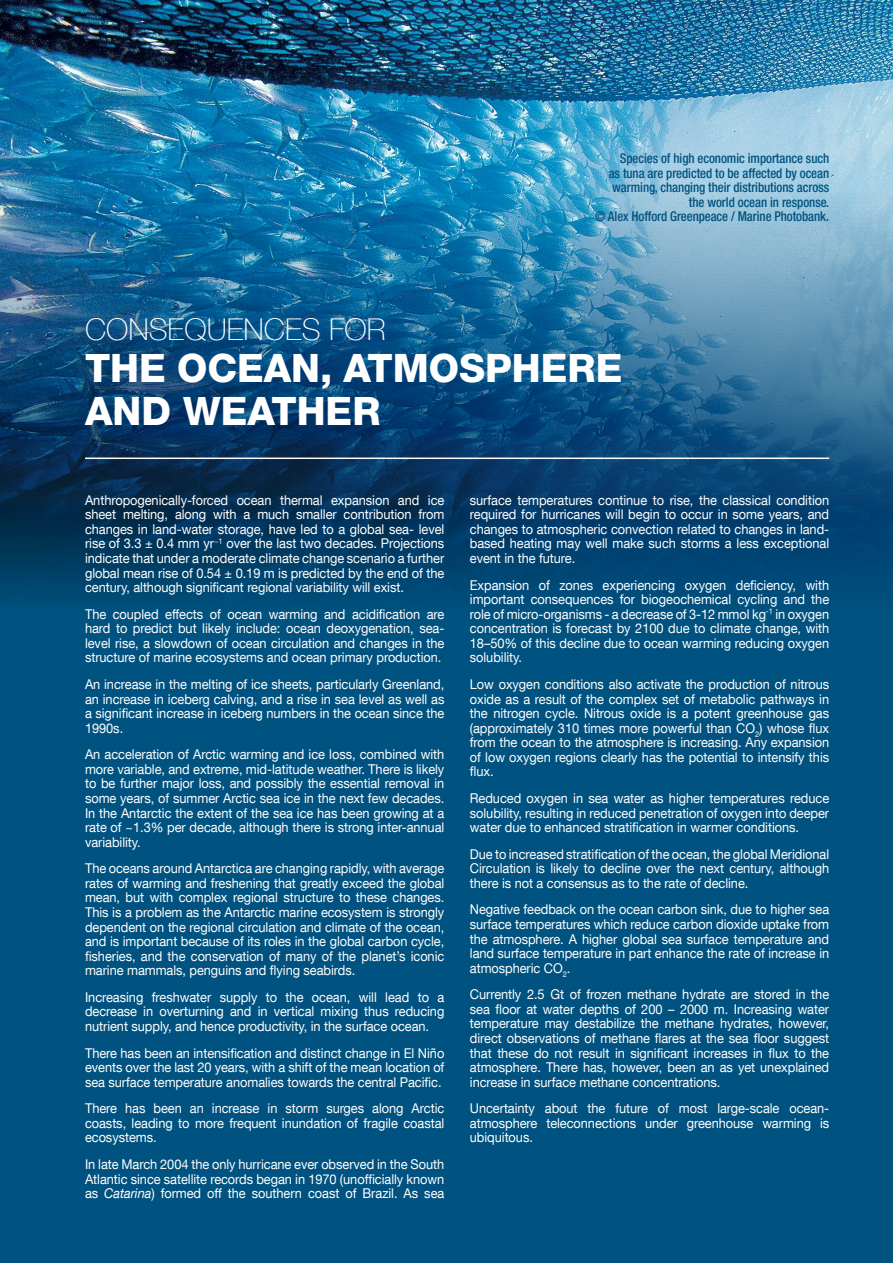
<style>
.page{position:relative;width:893px;height:1263px;background:#fff}
.page>*{position:absolute;margin:0;border:0;box-sizing:border-box;transform-origin:0 0}
.t1{font:800 39px/42.2px "Helvetica Neue LT Com";color:#fff}
.t2{font:100 30px "Helvetica Neue LT Com";color:#fff}
.t3{font:13.5px/14.5px "Helvetica Neue LT Com";letter-spacing:-.005em;color:#fff;text-align:justify;scale:.95 1}
.t4{font:500 condensed 13.5px/14.5px "Helvetica Neue LT Com";letter-spacing:-.005em;color:#005280;text-align:right;scale:.95 1}
.s1{font-style:italic}
</style>
<div class="page">
<div style="left:0;top:192px;width:893px;height:1071px;background:#005280"></div>
<img style="left:0;top:0;width:893px;height:599px">
<hr style="left:85px;top:457px;width:744px;height:2px;background:#fff">
<p class="t4" style="left:595px;top:151px;width:248px">Species of high economic importance such<br>as tuna are predicted to be affected by ocean warming, changing their distributions across the world ocean in response.<br>© Alex Hofford Greenpeace / Marine Photobank.</p>
<h2 class="t2" style="left:85px;top:312px;width:302px">CONSEQUENCES FOR</h2>
<h1 class="t1" style="left:85px;top:347px;width:539px">THE OCEAN, ATMOSPHERE<br>AND WEATHER</h1>
<p class="t3" style="left:85px;top:492px;width:380px">Anthropogenically-forced ocean thermal expansion and ice sheet melting, along with a much smaller contribution from changes in land-water storage, have led to a global sea- level rise of 3.3 ± 0.4 mm yr<sup>−1</sup> over the last two decades. Projections indicate that under a moderate climate change scenario a further global mean rise of 0.54 ± 0.19 m is predicted by the end of the century, although significant regional variability will exist.</p>
<p class="t3" style="left:85px;top:606px;width:380px">The coupled effects of ocean warming and acidification are hard to predict but likely include: ocean deoxygenation, sea&shy;level rise, a slowdown of ocean circulation and changes in the structure of marine ecosystems and ocean primary production.</p>
<p class="t3" style="left:85px;top:677px;width:380px">An increase in the melting of ice sheets, particularly Greenland, an increase in iceberg calving, and a rise in sea level as well as a significant increase in iceberg numbers in the ocean since the 1990s.</p>
<p class="t3" style="left:85px;top:747px;width:380px">An acceleration of Arctic warming and ice loss, combined with more variable, and extreme, mid-latitude weather. There is likely to be further major loss, and possibly the essential removal in some years, of summer Arctic sea ice in the next few decades.<br>In the Antarctic the extent of the sea ice has been growing at a rate of ~1.3% per decade, although there is strong inter-annual variability.</p>
<p class="t3" style="left:85px;top:861px;width:380px">The oceans around Antarctica are changing rapidly, with average rates of warming and freshening that greatly exceed the global mean, but with complex regional structure to these changes.<br>This is a problem as the Antarctic marine ecosystem is strongly dependent on the regional circulation and climate of the ocean, and is important because of its roles in the global carbon cycle, fisheries, and the conservation of many of the planet’s iconic marine mammals, penguins and flying seabirds.</p>
<p class="t3" style="left:85px;top:989px;width:380px">Increasing freshwater supply to the ocean, will lead to a decrease in overturning and in vertical mixing thus reducing nutrient supply, and hence productivity, in the surface ocean.</p>
<p class="t3" style="left:85px;top:1045px;width:380px">There has been an intensification and distinct change in El Niño events over the last 20 years, with a shift of the mean location of sea surface temperature anomalies towards the central Pacific.</p>
<p class="t3" style="left:85px;top:1101px;width:380px">There has been an increase in storm surges along Arctic coasts, leading to more frequent inundation of fragile coastal ecosystems.</p>
<p class="t3" style="left:85px;top:1156px;width:380px">In late March 2004 the only hurricane ever observed in the South Atlantic since satellite records began in 1970 (unofficially known as <span class="s1">Catarina</span>) formed off the southern coast of Brazil. As sea</p>
<p class="t3" style="left:470px;top:492px;width:380px">surface temperatures continue to rise, the classical condition required for hurricanes will begin to occur in some years, and changes to atmospheric convection related to changes in land&shy;based heating may well make such storms a less exceptional event in the future.</p>
<p class="t3" style="left:470px;top:577px;width:380px">Expansion of zones experiencing oxygen deficiency, with important consequences for biogeochemical cycling and the role of micro-organisms - a decrease of 3-12 mmol kg<sup>-1</sup> in oxygen concentration is forecast by 2100 due to climate change, with 18–50% of this decline due to ocean warming reducing oxygen solubility.</p>
<p class="t3" style="left:470px;top:677px;width:380px">Low oxygen conditions also activate the production of nitrous oxide as a result of the complex set of metabolic pathways in the nitrogen cycle. Nitrous oxide is a potent greenhouse gas (approximately 310 times more powerful than CO<sub>2</sub>) whose flux from the ocean to the atmosphere is increasing. Any expansion of low oxygen regions clearly has the potential to intensify this flux.</p>
<p class="t3" style="left:470px;top:791px;width:380px">Reduced oxygen in sea water as higher temperatures reduce solubility, resulting in reduced penetration of oxygen into deeper water due to enhanced stratification in warmer conditions.</p>
<p class="t3" style="left:470px;top:846px;width:380px">Due to increased stratification of the ocean, the global Meridional Circulation is likely to decline over the next century, although there is not a consensus as to the rate of decline.</p>
<p class="t3" style="left:470px;top:902px;width:380px">Negative feedback on the ocean carbon sink, due to higher sea surface temperatures which reduce carbon dioxide uptake from the atmosphere. A higher global sea surface temperature and land surface temperature in part enhance the rate of increase in atmospheric CO<sub>2</sub>.</p>
<p class="t3" style="left:470px;top:987px;width:380px">Currently 2.5 Gt of frozen methane hydrate are stored in the sea floor at water depths of 200 – 2000 m. Increasing water temperature may destabilize the methane hydrates, however, direct observations of methane flares at the sea floor suggest that these do not result in significant increases in flux to the atmosphere. There has, however, been an as yet unexplained increase in surface methane concentrations.</p>
<p class="t3" style="left:470px;top:1101px;width:380px">Uncertainty about the future of most large-scale ocean&shy;atmosphere teleconnections under greenhouse warming is ubiquitous.</p>
</div>
